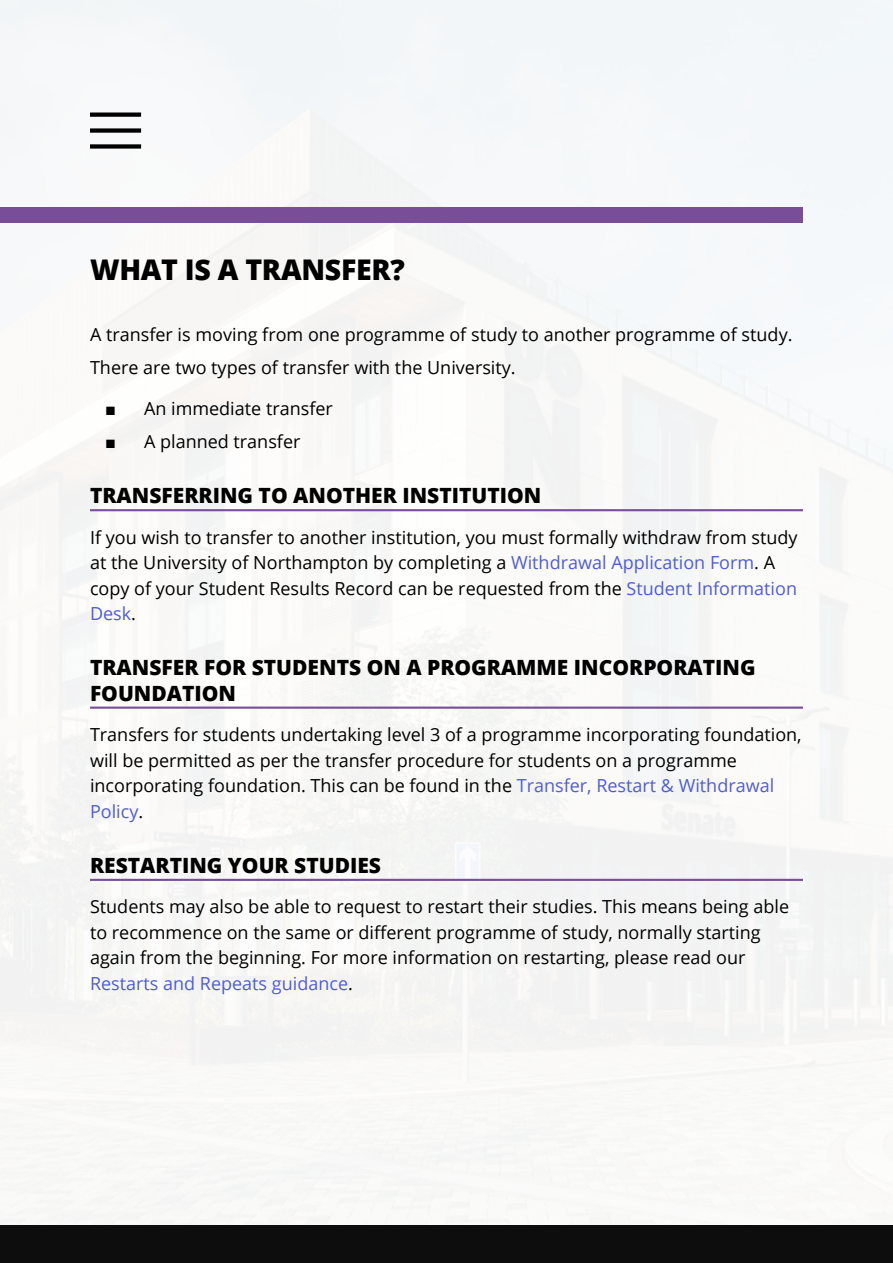
<style>
.page{position:relative;width:893px;height:1263px;background:#f7f8f8}
.page>*{position:absolute;margin:0;border:0;box-sizing:border-box;transform-origin:0 0}
.t1{font:800 28.5px "Open Sans";letter-spacing:-.01em;color:#000}
.line{font:800 21px/25.2px "Open Sans";color:#000}
.t2{font:18px/25.5px "Open Sans";color:#000}
.s1{font-family:"Arial"}
.s2{color:#4f5cd6}
</style>
<div class="page">
<hr style="left:90px;top:509px;width:713px;height:2px;background:#7a4d99">
<hr style="left:90px;top:706px;width:713px;height:3px;background:#7a4d99">
<hr style="left:90px;top:879px;width:713px;height:2px;background:#7a4d99">
<div style="left:90px;top:144px;width:51px;height:5px;background:#000"></div>
<div style="left:90px;top:128px;width:51px;height:5px;background:#000"></div>
<svg style="left:90px;top:113px;width:51px;height:4px"></svg>
<div style="left:0;top:1226px;width:893px;height:37px;background:#0d0d0d"></div>
<div style="left:0;top:207px;width:803px;height:15px;background:#7a4d99"></div>
<p class="t1" style="left:90px;top:248px;width:316px">WHAT IS A TRANSFER?</p>
<p class="t2" style="left:90px;top:322px;width:704px">A transfer is moving from one programme of study to another programme of study.</p>
<p class="t2" style="left:90px;top:355px;width:427px">There are two types of transfer with the University.</p>
<p class="t2" style="left:105px;top:395px;width:229px"><span class="s1">■</span> An immediate transfer</p>
<p class="t2" style="left:105px;top:428px;width:197px"><span class="s1">■</span> A planned transfer</p>
<p class="line" style="left:90px;top:482px;width:453px">TRANSFERRING TO ANOTHER INSTITUTION</p>
<p class="t2" style="left:90px;top:524px;width:709px">If you wish to transfer to another institution, you must formally withdraw from study at the University of Northampton by completing a <span class="s2">Withdrawal Application Form</span>. A copy of your Student Results Record can be requested from the <span class="s2">Student Information Desk</span>.</p>
<p class="line" style="left:90px;top:654px;width:667px">TRANSFER FOR STUDENTS ON A PROGRAMME INCORPORATING<br>FOUNDATION</p>
<p class="t2" style="left:90px;top:721px;width:713px">Transfers for students undertaking level 3 of a programme incorporating foundation, will be permitted as per the transfer procedure for students on a programme incorporating foundation. This can be found in the <span class="s2">Transfer, Restart &amp; Withdrawal Policy</span>.</p>
<p class="line" style="left:90px;top:851px;width:293px">RESTARTING YOUR STUDIES</p>
<p class="t2" style="left:90px;top:893px;width:701px">Students may also be able to request to restart their studies. This means being able to recommence on the same or different programme of study, normally starting again from the beginning. For more information on restarting, please read our <span class="s2">Restarts and Repeats guidance</span>.</p>
</div>
